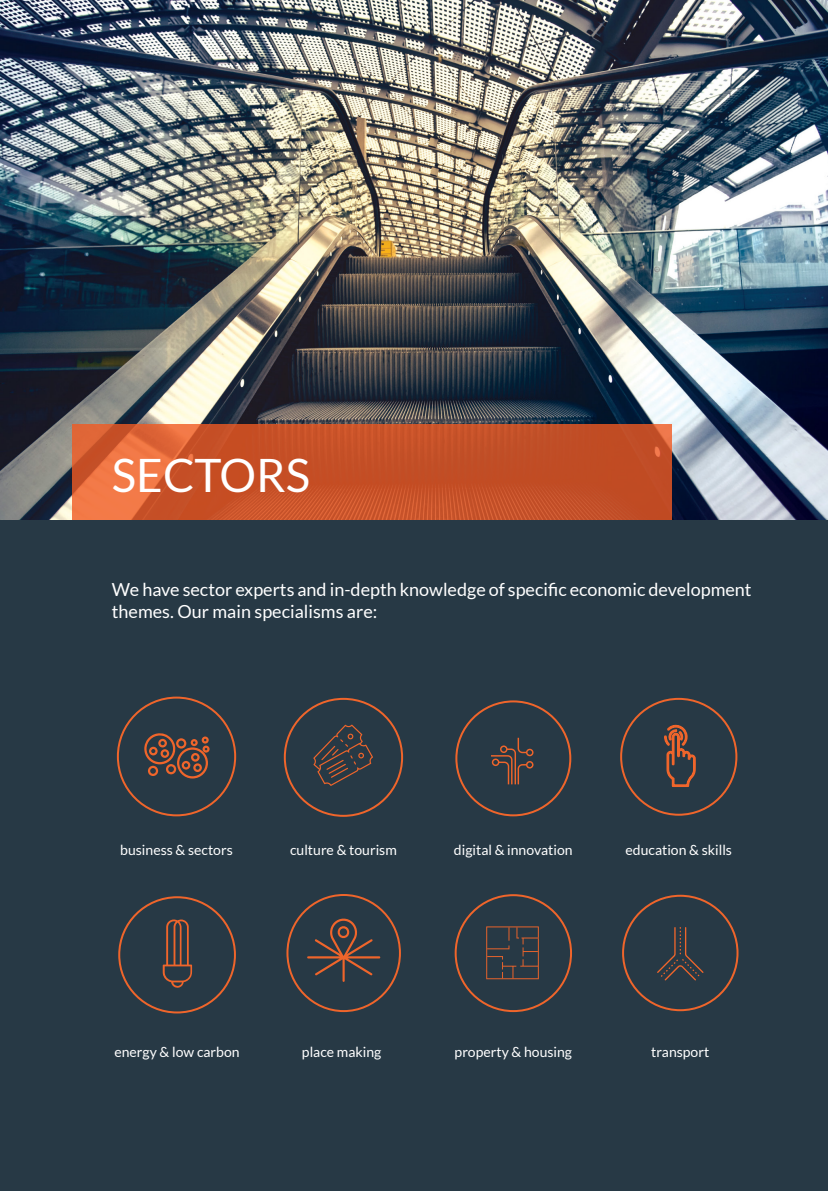
<style>
.page{position:relative;width:828px;height:1191px;background:#fff}
.page>*{position:absolute;margin:0;border:0;box-sizing:border-box;transform-origin:0 0}
.t1{font:46px "Lato";color:#fff}
.t2{font:18px/21.6px "Lato";color:#fff}
.t3{font:14px "Lato";color:#fff}
</style>
<div class="page">
<img style="left:0;top:0;width:828px;height:521px">
<svg style="left:72px;top:424px;width:599px;height:97px;fill:#c54f27"></svg>
<div style="left:0;top:521px;width:828px;height:670px;background:#273945"></div>
<div style="left:455px;top:700px;width:116px;height:116px;border:2px solid #ef652b;border-radius:50%"></div>
<svg style="left:491px;top:738px;width:42px;height:46px"></svg>
<div style="left:286px;top:894px;width:115px;height:118px;border:2px solid #ef652b;border-radius:50%"></div>
<svg style="left:307px;top:918px;width:73px;height:64px"></svg>
<div style="left:284px;top:698px;width:119px;height:119px;border:2px solid #ef652b;border-radius:50%"></div>
<svg style="left:313px;top:724px;width:60px;height:62px"></svg>
<div style="left:620px;top:698px;width:117px;height:117px;border:2px solid #ef652b;border-radius:50%"></div>
<svg style="left:664px;top:724px;width:32px;height:63px"></svg>
<div style="left:118px;top:896px;width:118px;height:117px;border:2px solid #ef652b;border-radius:50%"></div>
<svg style="left:163px;top:919px;width:29px;height:69px"></svg>
<div style="left:455px;top:894px;width:117px;height:118px;border:2px solid #ef652b;border-radius:50%"></div>
<svg style="left:486px;top:926px;width:53px;height:53px"></svg>
<div style="left:622px;top:894px;width:116px;height:117px;border:2px solid #ef652b;border-radius:50%"></div>
<svg style="left:657px;top:927px;width:46px;height:53px"></svg>
<div style="left:117px;top:696px;width:119px;height:120px;border:2px solid #ef652b;border-radius:50%"></div>
<svg style="left:144px;top:733px;width:65px;height:45px"></svg>
<h1 class="t1" style="left:112px;top:450px;width:200px">SECTORS</h1>
<p class="t2" style="left:112px;top:579px;width:641px">We have sector experts and in-depth knowledge of specific economic development themes. Our main specialisms are:</p>
<p class="t3" style="left:120px;top:842px;width:114px">business &amp; sectors</p>
<p class="t3" style="left:290px;top:842px;width:108px">culture &amp; tourism</p>
<p class="t3" style="left:454px;top:842px;width:120px">digital &amp; innovation</p>
<p class="t3" style="left:625px;top:842px;width:108px">education &amp; skills</p>
<p class="t3" style="left:114px;top:1044px;width:127px">energy &amp; low carbon</p>
<p class="t3" style="left:302px;top:1044px;width:81px">place making</p>
<p class="t3" style="left:454px;top:1044px;width:119px">property &amp; housing</p>
<p class="t3" style="left:651px;top:1044px;width:59px">transport</p>
</div>
